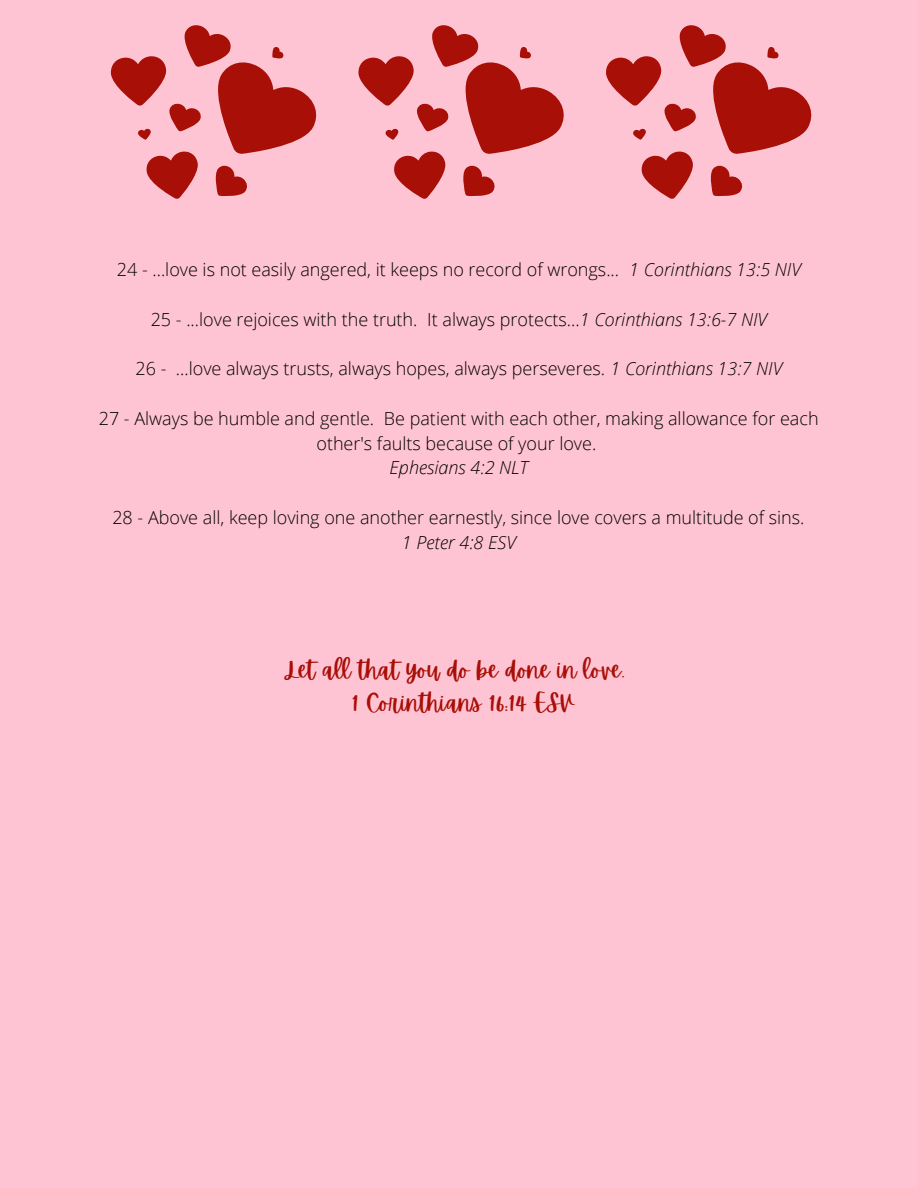
<style>
.page{position:relative;width:918px;height:1188px;background:#ffc4d4}
.page>*{position:absolute;margin:0;border:0;box-sizing:border-box;transform-origin:0 0}
.t1{font:24px "Apricots";color:#a80f07}
.t2{font:300 18px/24.8px "Open Sans";color:#000;text-align:center}
.t3{font:italic 300 18px "Open Sans";color:#000}
.s1{font-style:italic}
</style>
<div class="page">
<svg style="left:606px;top:25px;width:206px;height:174px"></svg>
<svg style="left:358px;top:25px;width:206px;height:174px"></svg>
<svg style="left:110px;top:25px;width:207px;height:174px"></svg>
<p class="t2" style="left:117px;top:257px;width:686px">24 - ...love is not easily angered, it keeps no record of wrongs... <span class="s1">1 Corinthians 13:5 NIV</span></p>
<p class="t2" style="left:151px;top:307px;width:618px">25 - ...love rejoices with the truth. It always protects...<span class="s1">1 Corinthians 13:6-7 NIV</span></p>
<p class="t2" style="left:136px;top:356px;width:648px">26 - ...love always trusts, always hopes, always perseveres. <span class="s1">1 Corinthians 13:7 NIV</span></p>
<p class="t2" style="left:99px;top:406px;width:721px">27 - Always be humble and gentle. Be patient with each other, making allowance for each other's faults because of your love.</p>
<p class="t3" style="left:390px;top:455px;width:140px">Ephesians 4:2 NLT</p>
<p class="t2" style="left:112px;top:505px;width:694px">28 - Above all, keep loving one another earnestly, since love covers a multitude of sins.</p>
<p class="t3" style="left:402px;top:529px;width:116px">1 Peter 4:8 ESV</p>
<p class="t1" style="left:285px;top:656px;width:341px">Let all that you do be done in love.</p>
<p class="t1" style="left:352px;top:688px;width:224px">1 Corinthians 16:14 ESV</p>
</div>
